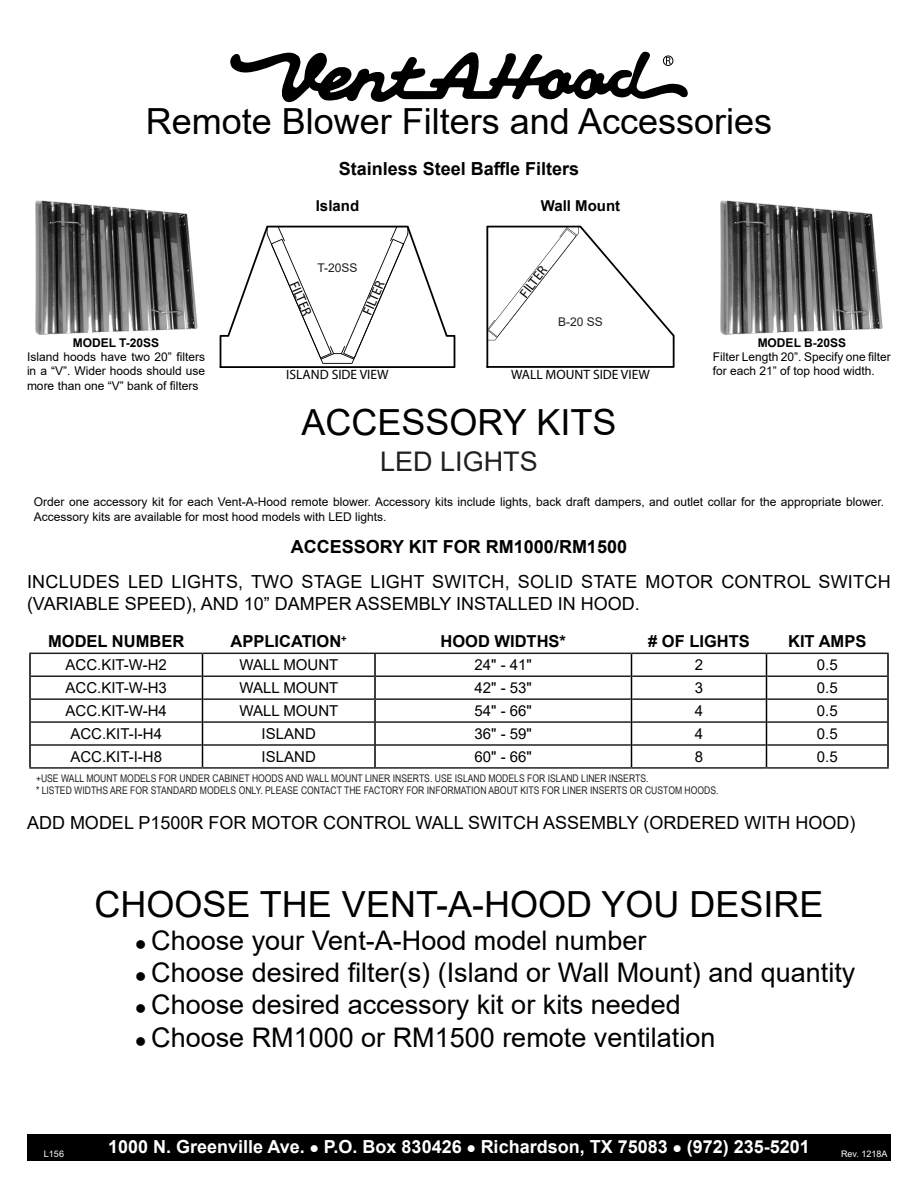
<style>
.page{position:relative;width:918px;height:1188px;background:#fff}
.page>*{position:absolute;margin:0;border:0;box-sizing:border-box;transform-origin:0 0}
.t1{font:36px "Arial";color:#000}
.t2{font:27px "Arial";color:#000}
.t3{font:27px "Arial";color:#231f20}
.t4{font:18px/21.6px "Arial";color:#000}
.t5{font:700 18px "Arial";color:#fff}
.t6{font:700 18px "Arial";color:#000}
.t7{font:700 16.5px "Arial";color:#000}
.t8{font:15px "Arial";color:#000}
.t9{font:700 15px "Arial";color:#000}
.t10{font:13.5px "Myriad Pro";color:#000}
.t11{font:12px/14.4px "Arial";color:#000}
.t12{font:700 12px "Arial";color:#000}
.t13{font:12px "Arial";color:#231f20}
.t14{font:10.5px "Arial Narrow";color:#231f20}
.t15{font:9px "Arial";color:#fff}
</style>
<div class="page">
<div style="left:27px;top:1134px;width:864px;height:27px;background:#000"></div>
<svg style="left:230px;top:52px;width:458px;height:50px"></svg>
<img style="left:721px;top:200px;width:162px;height:135px">
<img style="left:35px;top:200px;width:162px;height:135px">
<svg style="left:486px;top:226px;width:189px;height:142px"></svg>
<svg style="left:220px;top:226px;width:235px;height:142px"></svg>
<hr style="left:29px;top:653px;width:173px;height:1px;background:#231f20">
<hr style="left:202px;top:653px;width:173px;height:1px;background:#231f20">
<hr style="left:375px;top:653px;width:257px;height:1px;background:#231f20">
<hr style="left:632px;top:653px;width:134px;height:1px;background:#231f20">
<hr style="left:766px;top:653px;width:123px;height:1px;background:#231f20">
<hr style="left:31px;top:675px;width:171px;height:2px;background:#231f20">
<hr style="left:203px;top:675px;width:171px;height:2px;background:#231f20">
<hr style="left:376px;top:675px;width:255px;height:2px;background:#231f20">
<hr style="left:632px;top:675px;width:134px;height:2px;background:#231f20">
<hr style="left:767px;top:675px;width:120px;height:2px;background:#231f20">
<hr style="left:31px;top:698px;width:171px;height:2px;background:#231f20">
<hr style="left:203px;top:698px;width:171px;height:2px;background:#231f20">
<hr style="left:376px;top:698px;width:255px;height:2px;background:#231f20">
<hr style="left:632px;top:698px;width:134px;height:2px;background:#231f20">
<hr style="left:767px;top:698px;width:120px;height:2px;background:#231f20">
<hr style="left:31px;top:721px;width:171px;height:2px;background:#231f20">
<hr style="left:203px;top:721px;width:171px;height:2px;background:#231f20">
<hr style="left:376px;top:721px;width:255px;height:2px;background:#231f20">
<hr style="left:632px;top:721px;width:134px;height:2px;background:#231f20">
<hr style="left:767px;top:721px;width:120px;height:2px;background:#231f20">
<hr style="left:31px;top:744px;width:171px;height:2px;background:#231f20">
<hr style="left:203px;top:744px;width:171px;height:2px;background:#231f20">
<hr style="left:376px;top:744px;width:255px;height:2px;background:#231f20">
<hr style="left:632px;top:744px;width:134px;height:2px;background:#231f20">
<hr style="left:767px;top:744px;width:120px;height:2px;background:#231f20">
<hr style="left:29px;top:767px;width:173px;height:2px;background:#231f20">
<hr style="left:202px;top:767px;width:173px;height:2px;background:#231f20">
<hr style="left:375px;top:767px;width:257px;height:2px;background:#231f20">
<hr style="left:632px;top:767px;width:134px;height:2px;background:#231f20">
<hr style="left:766px;top:767px;width:123px;height:2px;background:#231f20">
<hr style="left:29px;top:654px;width:2px;height:22px;background:#000">
<hr style="left:374px;top:654px;width:2px;height:22px;background:#000">
<hr style="left:887px;top:654px;width:2px;height:22px;background:#000">
<hr style="left:29px;top:676px;width:2px;height:23px;background:#000">
<hr style="left:374px;top:676px;width:2px;height:23px;background:#000">
<hr style="left:887px;top:676px;width:2px;height:23px;background:#000">
<hr style="left:29px;top:699px;width:2px;height:23px;background:#000">
<hr style="left:374px;top:699px;width:2px;height:23px;background:#000">
<hr style="left:887px;top:699px;width:2px;height:23px;background:#000">
<hr style="left:29px;top:722px;width:2px;height:23px;background:#000">
<hr style="left:374px;top:722px;width:2px;height:23px;background:#000">
<hr style="left:887px;top:722px;width:2px;height:23px;background:#000">
<hr style="left:29px;top:745px;width:2px;height:22px;background:#000">
<svg style="left:202px;top:654px;width:1px;height:113px"></svg>
<hr style="left:374px;top:745px;width:2px;height:22px;background:#000">
<svg style="left:631px;top:654px;width:1px;height:113px"></svg>
<svg style="left:766px;top:654px;width:1px;height:113px"></svg>
<hr style="left:887px;top:745px;width:2px;height:22px;background:#000">
<p class="t1" style="left:146px;top:97px;width:628px">Remote Blower Filters and Accessories</p>
<p class="t6" style="left:339px;top:156px;width:242px">Stainless Steel Baffle Filters</p>
<p class="t9" style="left:316px;top:196px;width:45px">Island</p>
<p class="t9" style="left:541px;top:196px;width:81px">Wall Mount</p>
<p class="t12" style="left:73px;top:334px;width:88px">MODEL T-20SS</p>
<p class="t11" style="left:27px;top:349px;width:180px;text-align:justify">Island hoods have two 20” filters in a “V”. Wider hoods should use more than one “V” bank of filters</p>
<p class="t13" style="left:317px;top:259px;width:42px">T-20SS</p>
<p class="t10" style="left:302px;top:279px;width:37px;rotate:67deg">FILTER</p>
<p class="t10" style="left:359px;top:311px;width:37px;rotate:-67deg">FILTER</p>
<p class="t10" style="left:286px;top:366px;width:104px">ISLAND SIDE VIEW</p>
<p class="t10" style="left:516px;top:291px;width:37px;rotate:-52deg">FILTER</p>
<p class="t13" style="left:558px;top:313px;width:46px">B-20 SS</p>
<p class="t10" style="left:511px;top:366px;width:140px">WALL MOUNT SIDE VIEW</p>
<p class="t1" style="left:302px;top:398px;width:316px">ACCESSORY KITS</p>
<p class="t3" style="left:380px;top:443px;width:159px">LED LIGHTS</p>
<p class="t12" style="left:758px;top:334px;width:90px">MODEL B-20SS</p>
<p class="t11" style="left:713px;top:349px;width:180px">Filter Length 20”. Specify one filter for each 21” of top hood width.</p>
<p class="t11" style="left:34px;top:495px;width:852px">Order one accessory kit for each Vent-A-Hood remote blower. Accessory kits include lights, back draft dampers, and outlet collar for the appropriate blower.<br>Accessory kits are available for most hood models with LED lights.</p>
<p class="t6" style="left:291px;top:534px;width:338px">ACCESSORY KIT FOR RM1000/RM1500</p>
<p class="t4" style="left:27px;top:571px;width:865px">INCLUDES LED LIGHTS, TWO STAGE LIGHT SWITCH, SOLID STATE MOTOR CONTROL SWITCH (VARIABLE SPEED), AND 10” DAMPER ASSEMBLY INSTALLED IN HOOD.</p>
<p class="t7" style="left:48px;top:630px;width:138px">MODEL NUMBER</p>
<p class="t7" style="left:231px;top:630px;width:118px">APPLICATION<sup>+</sup></p>
<p class="t7" style="left:440px;top:630px;width:127px">HOOD WIDTHS*</p>
<p class="t7" style="left:648px;top:630px;width:103px"># OF LIGHTS</p>
<p class="t7" style="left:788px;top:630px;width:80px">KIT AMPS</p>
<p class="t8" style="left:66px;top:655px;width:103px">ACC.KIT-W-H2</p>
<p class="t8" style="left:239px;top:655px;width:100px">WALL MOUNT</p>
<p class="t8" style="left:475px;top:655px;width:59px">24" - 41"</p>
<p class="t8" style="left:695px;top:655px;width:10px">2</p>
<p class="t8" style="left:817px;top:655px;width:22px">0.5</p>
<p class="t8" style="left:66px;top:678px;width:103px">ACC.KIT-W-H3</p>
<p class="t8" style="left:239px;top:678px;width:100px">WALL MOUNT</p>
<p class="t8" style="left:475px;top:678px;width:59px">42" - 53"</p>
<p class="t8" style="left:695px;top:678px;width:10px">3</p>
<p class="t8" style="left:817px;top:678px;width:22px">0.5</p>
<p class="t8" style="left:66px;top:700px;width:103px">ACC.KIT-W-H4</p>
<p class="t8" style="left:239px;top:700px;width:100px">WALL MOUNT</p>
<p class="t8" style="left:475px;top:700px;width:59px">54" - 66"</p>
<p class="t8" style="left:695px;top:700px;width:10px">4</p>
<p class="t8" style="left:817px;top:700px;width:22px">0.5</p>
<p class="t8" style="left:70px;top:723px;width:93px">ACC.KIT-I-H4</p>
<p class="t8" style="left:262px;top:723px;width:56px">ISLAND</p>
<p class="t8" style="left:475px;top:723px;width:59px">36" - 59"</p>
<p class="t8" style="left:695px;top:723px;width:10px">4</p>
<p class="t8" style="left:817px;top:723px;width:22px">0.5</p>
<p class="t8" style="left:70px;top:746px;width:93px">ACC.KIT-I-H8</p>
<p class="t8" style="left:262px;top:746px;width:56px">ISLAND</p>
<p class="t8" style="left:475px;top:746px;width:59px">60" - 66"</p>
<p class="t8" style="left:695px;top:746px;width:10px">8</p>
<p class="t8" style="left:817px;top:746px;width:22px">0.5</p>
<p class="t14" style="left:36px;top:770px;width:614px">+USE WALL MOUNT MODELS FOR UNDER CABINET HOODS AND WALL MOUNT LINER INSERTS. USE ISLAND MODELS FOR ISLAND LINER INSERTS.</p>
<p class="t14" style="left:36px;top:783px;width:684px">* LISTED WIDTHS ARE FOR STANDARD MODELS ONLY. PLEASE CONTACT THE FACTORY FOR INFORMATION ABOUT KITS FOR LINER INSERTS OR CUSTOM HOODS.</p>
<p class="t4" style="left:27px;top:812px;width:830px">ADD MODEL P1500R FOR MOTOR CONTROL WALL SWITCH ASSEMBLY (ORDERED WITH HOOD)</p>
<p class="t1" style="left:95px;top:880px;width:730px">CHOOSE THE VENT-A-HOOD YOU DESIRE</p>
<p class="t2" style="left:135px;top:922px;width:513px">● Choose your Vent-A-Hood model number</p>
<p class="t2" style="left:135px;top:954px;width:722px">● Choose desired filter(s) (Island or Wall Mount) and quantity</p>
<p class="t2" style="left:135px;top:986px;width:547px">● Choose desired accessory kit or kits needed</p>
<p class="t2" style="left:135px;top:1019px;width:582px">● Choose RM1000 or RM1500 remote ventilation</p>
<p class="t15" style="left:44px;top:1147px;width:22px">L156</p>
<h3 class="t5" style="left:108px;top:1133px;width:703px">1000 N. Greenville Ave. ● P.O. Box 830426 ● Richardson, TX 75083 ● (972) 235-5201</h3>
<p class="t15" style="left:841px;top:1147px;width:48px">Rev. 1218A</p>
</div>
